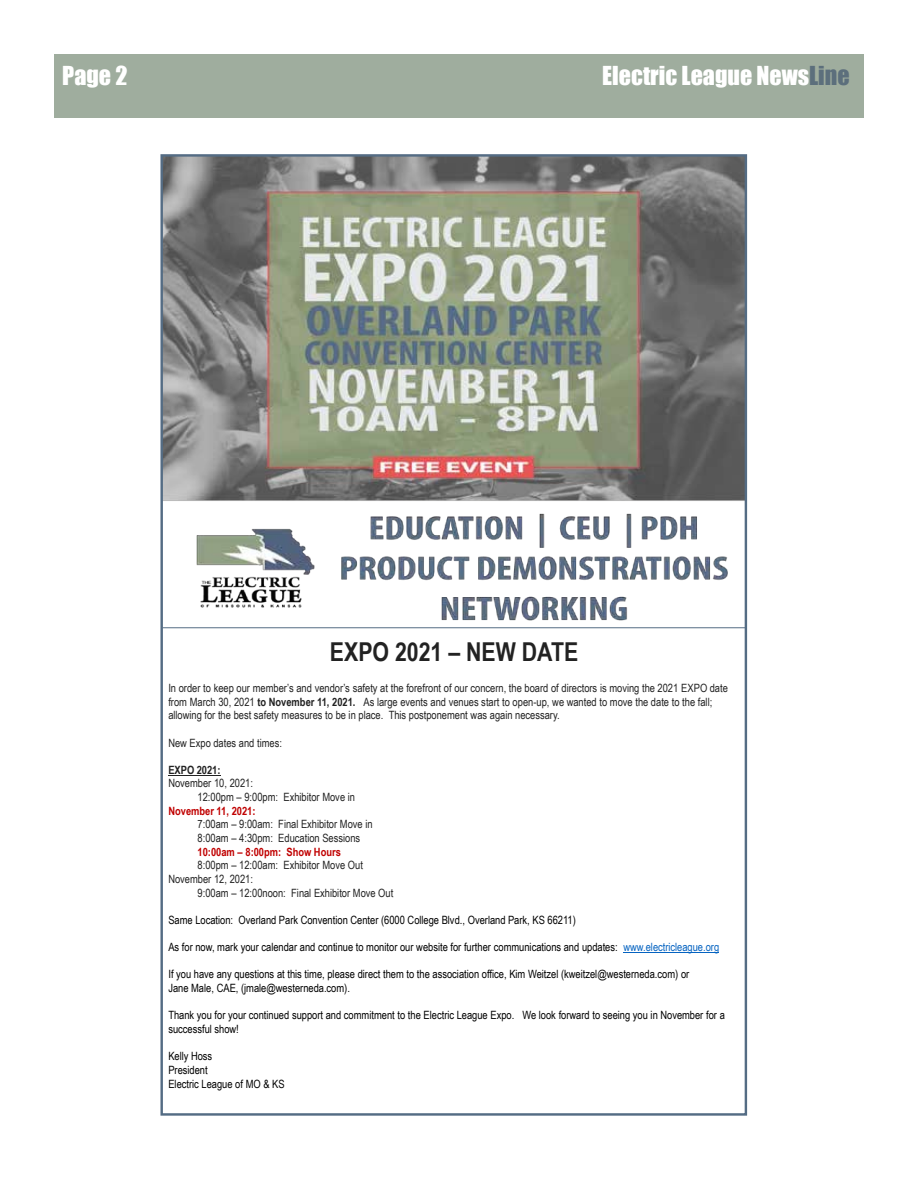
<style>
.page{position:relative;width:918px;height:1188px;background:#fff}
.page>*{position:absolute;margin:0;border:0;box-sizing:border-box;transform-origin:0 0}
.t1{font:700 25.95px "Arial Narrow";color:#222}
.t2{font:24px "Impact";color:#fff}
.t3{font:11.4px/13.6px "Arial Narrow";color:#222}
.t4{font:11.4px/13.6px "Arial Narrow";color:#000}
.t5{font:700 11.4px "Arial Narrow";color:#c00000}
.t6{font:700 11.4px "Arial Narrow";color:#222}
.s1{color:#5c6f7c}
.s2{font-weight:700}
.s3{color:#0563c1}
</style>
<div class="page">
<div style="left:54px;top:54px;width:810px;height:63px;background:#9fad9e"></div>
<hr style="left:168px;top:775px;width:53px;height:1px;background:#222">
<hr style="left:623px;top:952px;width:96px;height:1px;background:#0563c1">
<hr style="left:163px;top:628px;width:583px;height:1px;background:#546c84">
<img style="left:163px;top:157px;width:581px;height:464px">
<h2 class="t2" style="left:62px;top:57px;width:67px">Page 2</h2>
<h2 class="t2" style="left:602px;top:57px;width:249px">Electric League News<span class="s1">Line</span></h2>
<h1 class="t1" style="left:330px;top:633px;width:250px">EXPO 2021 – NEW DATE</h1>
<p class="t3" style="left:168px;top:681px;width:561px">In order to keep our member’s and vendor’s safety at the forefront of our concern, the board of directors is moving the 2021 EXPO date from March 30, 2021 <span class="s2">to November 11, 2021.</span> As large events and venues start to open-up, we wanted to move the date to the fall; allowing for the best safety measures to be in place. This postponement was again necessary.</p>
<p class="t3" style="left:168px;top:735px;width:115px">New Expo dates and times:</p>
<p class="t6" style="left:168px;top:761px;width:54px">EXPO 2021:</p>
<p class="t3" style="left:198px;top:776px;width:159px;text-indent:-29px">November 10, 2021:<br>12:00pm – 9:00pm: Exhibitor Move in</p>
<p class="t5" style="left:168px;top:802px;width:89px">November 11, 2021:</p>
<p class="t3" style="left:198px;top:817px;width:177px">7:00am – 9:00am: Final Exhibitor Move in<br>8:00am – 4:30pm: Education Sessions</p>
<p class="t5" style="left:198px;top:843px;width:145px">10:00am – 8:00pm: Show Hours</p>
<p class="t3" style="left:168px;top:858px;width:196px;text-indent:29px">8:00pm – 12:00am: Exhibitor Move Out<br>November 12, 2021:</p>
<p class="t3" style="left:198px;top:885px;width:197px">9:00am – 12:00noon: Final Exhibitor Move Out</p>
<p class="t4" style="left:168px;top:913px;width:409px">Same Location: Overland Park Convention Center (6000 College Blvd., Overland Park, KS 66211)</p>
<p class="t4" style="left:168px;top:940px;width:552px">As for now, mark your calendar and continue to monitor our website for further communications and updates: <span class="s3">www.electricleague.org</span></p>
<p class="t4" style="left:168px;top:967px;width:522px">If you have any questions at this time, please direct them to the association office, Kim Weitzel (kweitzel@westerneda.com) or<br>Jane Male, CAE, (jmale@westerneda.com).</p>
<p class="t4" style="left:168px;top:1008px;width:558px">Thank you for your continued support and commitment to the Electric League Expo. We look forward to seeing you in November for a successful show!</p>
<p class="t4" style="left:168px;top:1049px;width:118px">Kelly Hoss<br>President<br>Electric League of MO &amp; KS</p>
</div>
